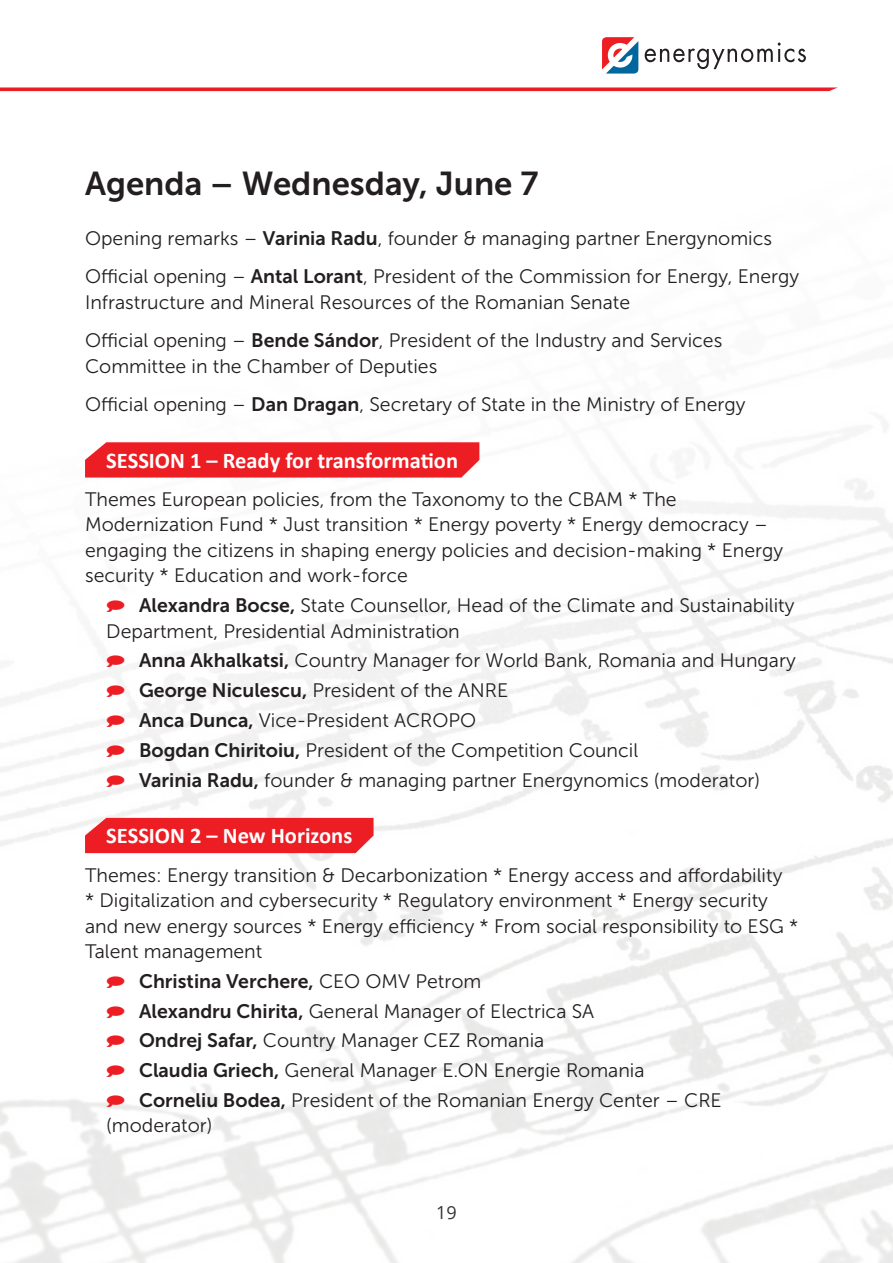
<style>
.page{position:relative;width:893px;height:1263px;background:#fff}
.page>*{position:absolute;margin:0;border:0;box-sizing:border-box;transform-origin:0 0}
.t1{font:33px "Museo Sans 700";color:#231f20}
.t2{font:700 22.5px "Calibri";color:#fff}
.t3{font:19.5px/25.5px "Museo Sans 300";color:#231f20}
.t4{font:19.5px "Museo Sans 700";color:#231f20}
.t5{font:18px "Open Sans";color:#231f20}
.s1{font-family:"Museo Sans 700"}
.s2{font-family:"Museo Sans 300"}
</style>
<div class="page">
<img style="left:0;top:37px;width:893px;height:1226px">
<div style="left:85px;top:442px;width:394px;height:35px;background:#ed1d24"></div>
<div style="left:85px;top:818px;width:289px;height:35px;background:#ed1d24"></div>
<svg style="left:107px;top:601px;width:18px;height:11px"></svg>
<svg style="left:107px;top:656px;width:18px;height:11px"></svg>
<svg style="left:107px;top:686px;width:18px;height:11px"></svg>
<svg style="left:107px;top:715px;width:18px;height:12px"></svg>
<svg style="left:107px;top:745px;width:18px;height:12px"></svg>
<svg style="left:107px;top:775px;width:18px;height:11px"></svg>
<svg style="left:107px;top:976px;width:18px;height:12px"></svg>
<svg style="left:107px;top:1006px;width:18px;height:11px"></svg>
<svg style="left:107px;top:1036px;width:18px;height:11px"></svg>
<svg style="left:107px;top:1065px;width:18px;height:12px"></svg>
<svg style="left:107px;top:1095px;width:18px;height:12px"></svg>
<h1 class="t1" style="left:85px;top:165px;width:455px">Agenda – Wednesday, June 7</h1>
<p class="t3" style="left:85px;top:219px;width:716px;line-height:38.2px">Opening remarks – <span class="s1">Varinia Radu</span>, founder &amp; managing partner Energynomics<br>Official opening – <span class="s1">Antal Lorant</span>, President of the Commission for Energy, Energy</p>
<p class="t3" style="left:85px;top:283px;width:639px;line-height:38.2px">Infrastructure and Mineral Resources of the Romanian Senate<br>Official opening – <span class="s1">Bende Sándor</span>, President of the Industry and Services</p>
<p class="t3" style="left:85px;top:347px;width:662px;line-height:38.2px">Committee in the Chamber of Deputies<br>Official opening – <span class="s1">Dan Dragan</span>, Secretary of State in the Ministry of Energy</p>
<p class="t2" style="left:106px;top:444px;width:353px">SESSION 1 – Ready for transformation</p>
<p class="t3" style="left:85px;top:487px;width:700px">Themes European policies, from the Taxonomy to the CBAM * The Modernization Fund * Just transition * Energy poverty * Energy democracy – engaging the citizens in shaping energy policies and decision-making * Energy security * Education and work-force</p>
<p class="t3" style="left:106px;top:593px;width:690px;text-indent:33px"><span class="s1">Alexandra Bocse,</span> State Counsellor, Head of the Climate and Sustainability<br>Department, Presidential Administration</p>
<p class="t3" style="left:139px;top:646px;width:658px;line-height:29.7px"><span class="s1">Anna Akhalkatsi,</span> Country Manager for World Bank, Romania and Hungary <span class="s1">George Niculescu,</span> President of the ANRE<br><span class="s1">Anca Dunca,</span> Vice-President ACROPO<br><span class="s1">Bogdan Chiritoiu,</span> President of the Competition Council<br><span class="s1">Varinia Radu,</span> founder &amp; managing partner Energynomics (moderator)</p>
<p class="t2" style="left:106px;top:820px;width:247px">SESSION 2 – New Horizons</p>
<p class="t3" style="left:85px;top:862px;width:715px">Themes: Energy transition &amp; Decarbonization * Energy access and affordability<br>* Digitalization and cybersecurity * Regulatory environment * Energy security and new energy sources * Energy efficiency * From social responsibility to ESG * Talent management</p>
<p class="t4" style="left:139px;top:970px;width:344px">Christina Verchere, <span class="s2">CEO OMV Petrom</span></p>
<p class="t3" style="left:139px;top:996px;width:584px;line-height:29.7px"><span class="s1">Alexandru Chirita,</span> General Manager of Electrica SA<br><span class="s1">Ondrej Safar,</span> Country Manager CEZ Romania<br><span class="s1">Claudia Griech,</span> General Manager E.ON Energie Romania <span class="s1">Corneliu Bodea,</span> President of the Romanian Energy Center – CRE</p>
<p class="t3" style="left:106px;top:1113px;width:108px">(moderator)</p>
<p class="t5" style="left:436px;top:1200px;width:22px">19</p>
</div>
